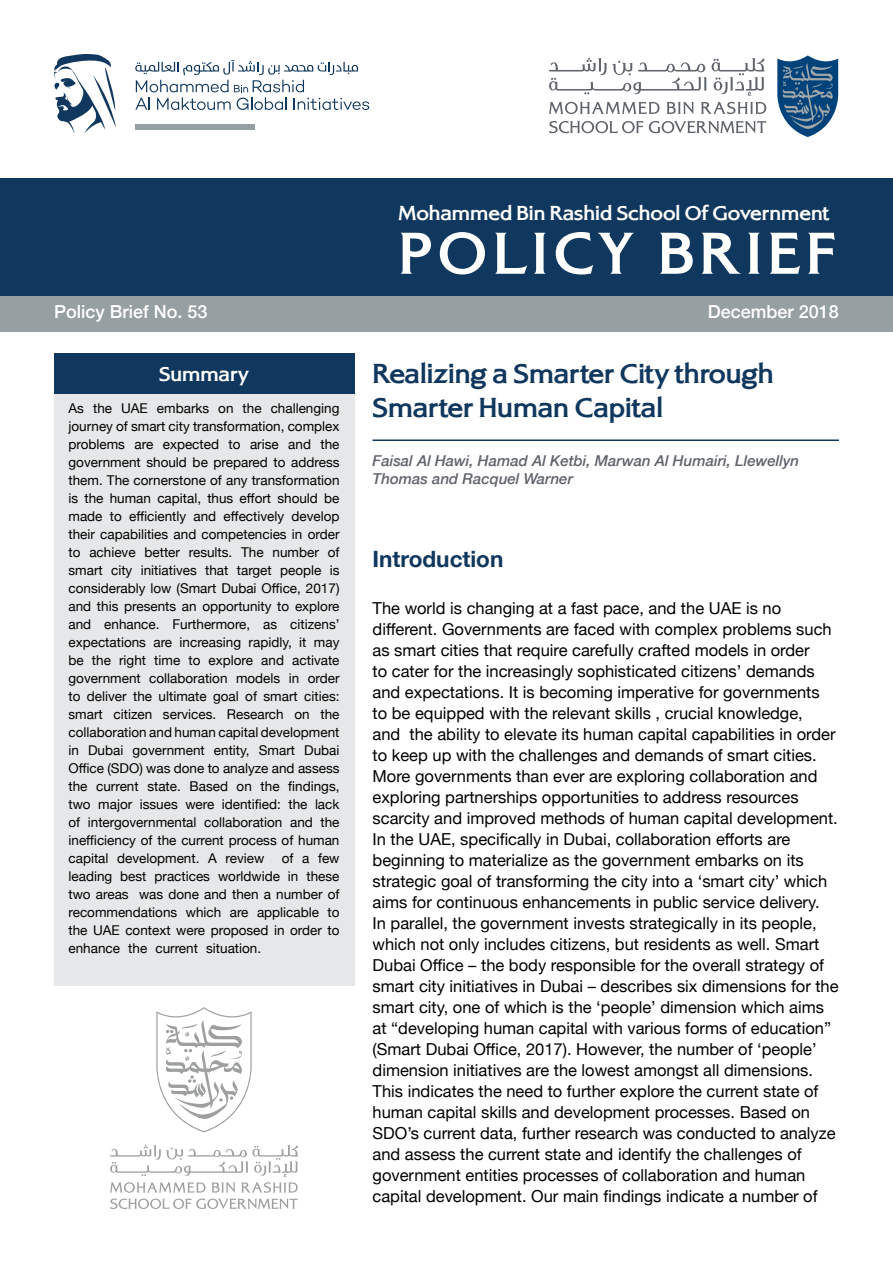
<style>
.page{position:relative;width:893px;height:1263px;background:#fff}
.page>*{position:absolute;margin:0;border:0;box-sizing:border-box;transform-origin:0 0}
.t1{font:700 61.5px "Alexon";letter-spacing:.1em;color:#fff}
.t2{font:700 28.5px/34.2px "Alexon";color:#10375d}
.t3{font:700 22.5px "Helvetica Neue";color:#10375d}
.t4{font:700 21px "Alexon";color:#fff}
.t5{font:500 18px "Helvetica Neue";color:#fff}
.t6{font:16.5px/21px "Helvetica Neue";color:#000}
.t7{font:italic 500 15px/18px "Helvetica Neue";color:#5f636a}
.t8{font:13.5px/18px "Helvetica Neue";color:#000;text-align:justify}
</style>
<div class="page">
<div style="left:0;top:179px;width:893px;height:117px;background:#10375d"></div>
<div style="left:0;top:296px;width:893px;height:36px;background:#969fa1"></div>
<svg style="left:777px;top:55px;width:62px;height:82px"></svg>
<svg style="left:549px;top:58px;width:157px;height:36px"></svg>
<svg style="left:712px;top:58px;width:53px;height:38px"></svg>
<svg style="left:549px;top:102px;width:110px;height:12px"></svg>
<svg style="left:667px;top:102px;width:27px;height:12px"></svg>
<svg style="left:701px;top:102px;width:65px;height:12px"></svg>
<svg style="left:549px;top:121px;width:94px;height:12px"></svg>
<svg style="left:649px;top:121px;width:117px;height:12px"></svg>
<svg style="left:54px;top:54px;width:62px;height:79px"></svg>
<svg style="left:135px;top:60px;width:234px;height:50px"></svg>
<div style="left:135px;top:124px;width:120px;height:6px;background:#969fa1"></div>
<div style="left:54px;top:354px;width:300px;height:40px;background:#10375d"></div>
<div style="left:54px;top:394px;width:300px;height:591px;background:#e6e7e8"></div>
<hr style="left:373px;top:439px;width:466px;height:2px;background:#10375d">
<svg style="left:156px;top:1007px;width:96px;height:125px"></svg>
<svg style="left:110px;top:1145px;width:188px;height:64px"></svg>
<p class="t4" style="left:399px;top:198px;width:432px">Mohammed Bin Rashid School Of Government</p>
<h1 class="t1" style="left:399px;top:211px;width:438px">POLICY BRIEF</h1>
<p class="t5" style="left:54px;top:297px;width:155px">Policy Brief No. 53</p>
<p class="t5" style="left:708px;top:297px;width:133px">December 2018</p>
<p class="t4" style="left:159px;top:360px;width:91px">Summary</p>
<p class="t8" style="left:69px;top:400px;width:272px">As the UAE embarks on the challenging journey of smart city transformation, complex problems are expected to arise and the government should be prepared to address them. The cornerstone of any transformation is the human capital, thus effort should be made to efficiently and effectively develop their capabilities and competencies in order to achieve better results. The number of smart city initiatives that target people is considerably low (Smart Dubai Office, 2017) and this presents an opportunity to explore and enhance. Furthermore, as citizens’ expectations are increasing rapidly, it may be the right time to explore and activate government collaboration models in order to deliver the ultimate goal of smart cities: smart citizen services. Research on the collaboration and human capital development in Dubai government entity, Smart Dubai Office (SDO) was done to analyze and assess the current state. Based on the findings, two major issues were identified: the lack of intergovernmental collaboration and the inefficiency of the current process of human capital development. A review</p>
<p class="t8" style="left:69px;top:850px;width:272px;text-indent:213px">of a few leading best practices worldwide in these two areas was done and then a number of recommendations which are applicable to the UAE context were proposed in order to enhance the current situation.</p>
<h2 class="t2" style="left:373px;top:355px;width:403px">Realizing a Smarter City through<br>Smarter Human Capital</h2>
<p class="t7" style="left:373px;top:450px;width:428px">Faisal Al Hawi, Hamad Al Ketbi, Marwan Al Humairi, Llewellyn<br>Thomas and Racquel Warner</p>
<h3 class="t3" style="left:373px;top:542px;width:132px">Introduction</h3>
<p class="t6" style="left:373px;top:598px;width:468px">The world is changing at a fast pace, and the UAE is no different. Governments are faced with complex problems such as smart cities that require carefully crafted models in order<br>to cater for the increasingly sophisticated citizens’ demands and expectations. It is becoming imperative for governments<br>to be equipped with the relevant skills , crucial knowledge,<br>and the ability to elevate its human capital capabilities in order to keep up with the challenges and demands of smart cities.<br>More governments than ever are exploring collaboration and exploring partnerships opportunities to address resources scarcity and improved methods of human capital development.<br>In the UAE, specifically in Dubai, collaboration efforts are beginning to materialize as the government embarks on its strategic goal of transforming the city into a ‘smart city’ which aims for continuous enhancements in public service delivery.<br>In parallel, the government invests strategically in its people, which not only includes citizens, but residents as well. Smart Dubai Office – the body responsible for the overall strategy of smart city initiatives in Dubai – describes six dimensions for the smart city, one of which is the ‘people’ dimension which aims at “developing human capital with various forms of education” (Smart Dubai Office, 2017). However, the number of ‘people’ dimension initiatives are the lowest amongst all dimensions.<br>This indicates the need to further explore the current state of human capital skills and development processes. Based on SDO’s current data, further research was conducted to analyze and assess the current state and identify the challenges of government entities processes of collaboration and human capital development. Our main findings indicate a number of</p>
</div>
